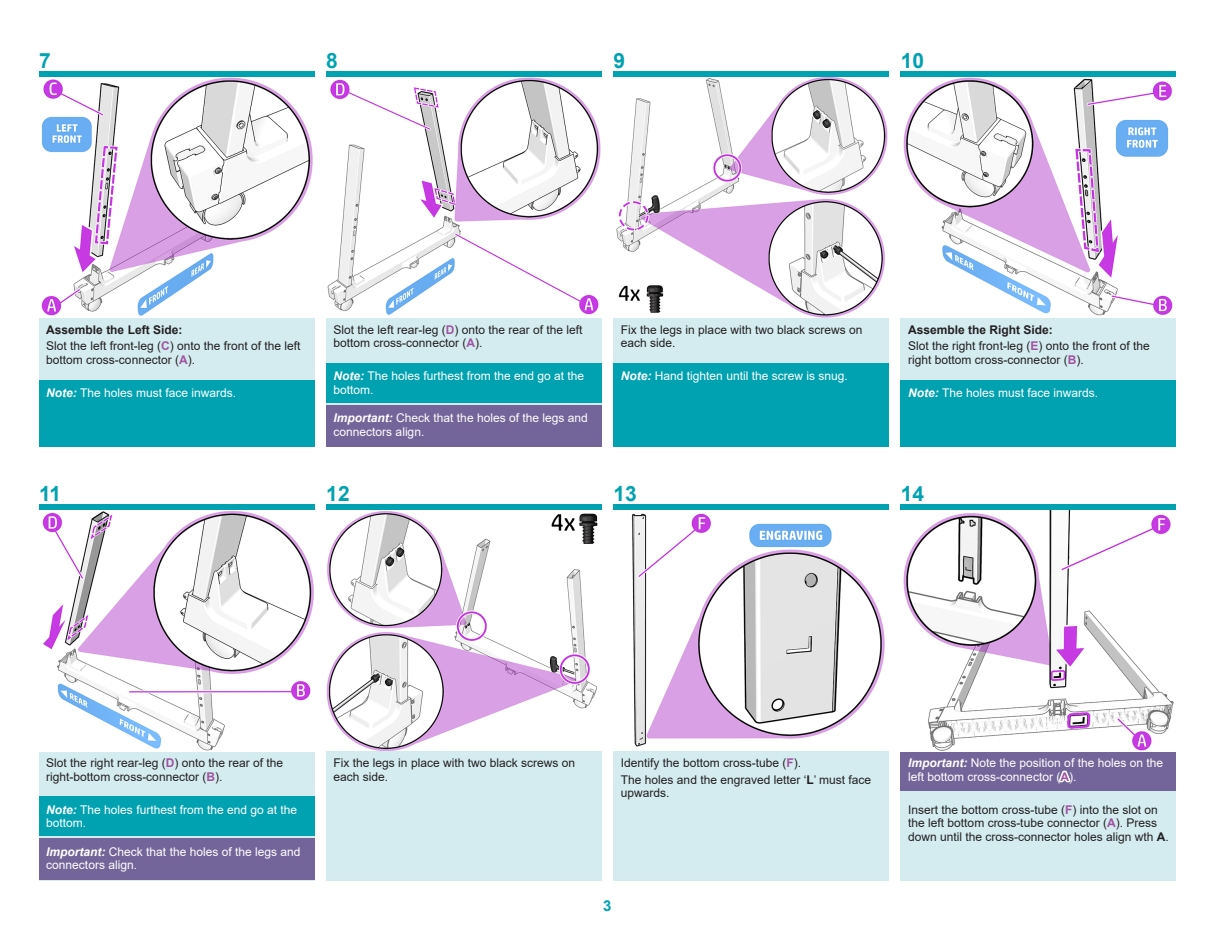
<style>
.page{position:relative;width:1215px;height:945px;background:#fff}
.page>*{position:absolute;margin:0;border:0;box-sizing:border-box;transform-origin:0 0}
.Step_Number{font:700 21px "Arial";color:#00a2b1}
.Subheader{font:700 15px "Arial";color:#00a2b1}
.First_Page_Fine{font:12px/13.5px "Arial";color:#231f20}
.First_Page_Fine-2{font:12px/13.5px "Arial";color:#fff}
.First_Page_Fine-3{font:700 12px "Arial";color:#231f20}
.s1{font-weight:700;color:#a053a0}
.s2{font-weight:700;font-style:italic}
.s3{font-weight:700}
</style>
<div class="page">
<div style="left:901px;top:751px;width:275px;height:129px;background:#d4ecf0"></div>
<div style="left:39px;top:751px;width:275px;height:129px;background:#d4ecf0"></div>
<div style="left:901px;top:318px;width:275px;height:129px;background:#d4ecf0"></div>
<div style="left:614px;top:318px;width:275px;height:129px;background:#d4ecf0"></div>
<div style="left:326px;top:318px;width:275px;height:129px;background:#d4ecf0"></div>
<div style="left:39px;top:318px;width:275px;height:129px;background:#d4ecf0"></div>
<div style="left:39px;top:381px;width:275px;height:66px;background:#00a2b1"></div>
<div style="left:901px;top:381px;width:275px;height:66px;background:#00a2b1"></div>
<div style="left:326px;top:363px;width:275px;height:39px;background:#00a2b1"></div>
<div style="left:39px;top:796px;width:275px;height:40px;background:#00a2b1"></div>
<div style="left:614px;top:363px;width:275px;height:84px;background:#00a2b1"></div>
<div style="left:326px;top:405px;width:275px;height:42px;background:#736599"></div>
<div style="left:39px;top:838px;width:275px;height:42px;background:#736599"></div>
<div style="left:901px;top:751px;width:275px;height:39px;background:#736599"></div>
<img style="left:41px;top:77px;width:272px;height:239px">
<img style="left:42px;top:511px;width:272px;height:240px">
<img style="left:327px;top:77px;width:274px;height:238px">
<img style="left:326px;top:511px;width:272px;height:240px">
<img style="left:616px;top:77px;width:272px;height:241px">
<img style="left:632px;top:513px;width:253px;height:234px">
<img style="left:903px;top:77px;width:270px;height:239px">
<img style="left:903px;top:510px;width:271px;height:241px">
<div style="left:39px;top:71px;width:275px;height:6px;background:#00a2b1"></div>
<div style="left:326px;top:751px;width:275px;height:129px;background:#d4ecf0"></div>
<div style="left:614px;top:751px;width:275px;height:129px;background:#d4ecf0"></div>
<div style="left:39px;top:504px;width:275px;height:6px;background:#00a2b1"></div>
<div style="left:326px;top:71px;width:275px;height:6px;background:#00a2b1"></div>
<div style="left:326px;top:504px;width:275px;height:6px;background:#00a2b1"></div>
<div style="left:614px;top:71px;width:275px;height:6px;background:#00a2b1"></div>
<div style="left:614px;top:504px;width:275px;height:6px;background:#00a2b1"></div>
<div style="left:901px;top:71px;width:275px;height:6px;background:#00a2b1"></div>
<div style="left:901px;top:504px;width:275px;height:6px;background:#00a2b1"></div>
<p class="Step_Number" style="left:39px;top:46px;width:13px">7</p>
<p class="Step_Number" style="left:326px;top:46px;width:13px">8</p>
<p class="Step_Number" style="left:614px;top:46px;width:13px">9</p>
<p class="Step_Number" style="left:901px;top:46px;width:25px">10</p>
<p class="First_Page_Fine-3" style="left:46px;top:321px;width:138px">Assemble the Left Side:</p>
<p class="First_Page_Fine" style="left:46px;top:339px;width:256px">Slot the left front-leg (<span class="s1">C</span>) onto the front of the left bottom cross-connector (<span class="s1">A</span>).</p>
<p class="First_Page_Fine-2" style="left:46px;top:386px;width:191px"><span class="s2">Note:</span> The holes must face inwards.</p>
<p class="Step_Number" style="left:39px;top:479px;width:24px">11</p>
<p class="First_Page_Fine" style="left:334px;top:323px;width:250px">Slot the left rear-leg (<span class="s1">D</span>) onto the rear of the left bottom cross-connector (<span class="s1">A</span>).</p>
<p class="First_Page_Fine-2" style="left:334px;top:369px;width:252px"><span class="s2">Note:</span> The holes furthest from the end go at the bottom.</p>
<p class="First_Page_Fine-2" style="left:334px;top:411px;width:256px"><span class="s2">Important:</span> Check that the holes of the legs and connectors align.</p>
<p class="Step_Number" style="left:326px;top:479px;width:25px">12</p>
<p class="First_Page_Fine" style="left:621px;top:323px;width:243px">Fix the legs in place with two black screws on each side.</p>
<p class="First_Page_Fine-2" style="left:621px;top:369px;width:228px"><span class="s2">Note:</span> Hand tighten until the screw is snug.</p>
<p class="Step_Number" style="left:614px;top:479px;width:25px">13</p>
<p class="First_Page_Fine-3" style="left:908px;top:321px;width:146px">Assemble the Right Side:</p>
<p class="First_Page_Fine" style="left:908px;top:339px;width:243px">Slot the right front-leg (<span class="s1">E</span>) onto the front of the right bottom cross-connector (<span class="s1">B</span>).</p>
<p class="First_Page_Fine-2" style="left:908px;top:386px;width:191px"><span class="s2">Note:</span> The holes must face inwards.</p>
<p class="Step_Number" style="left:901px;top:479px;width:25px">14</p>
<p class="First_Page_Fine" style="left:46px;top:756px;width:238px">Slot the right rear-leg (<span class="s1">D</span>) onto the rear of the right-bottom cross-connector (<span class="s1">B</span>).</p>
<p class="First_Page_Fine-2" style="left:46px;top:803px;width:252px"><span class="s2">Note:</span> The holes furthest from the end go at the bottom.</p>
<p class="First_Page_Fine-2" style="left:46px;top:845px;width:256px"><span class="s2">Important:</span> Check that the holes of the legs and connectors align.</p>
<p class="First_Page_Fine" style="left:334px;top:756px;width:243px">Fix the legs in place with two black screws on each side.</p>
<p class="First_Page_Fine" style="left:621px;top:756px;width:182px">Identify the bottom cross-tube (<span class="s1">F</span>).</p>
<p class="First_Page_Fine" style="left:621px;top:773px;width:252px">The holes and the engraved letter ‘<span class="s3">L</span>’ must face upwards.</p>
<p class="Subheader" style="left:603px;top:896px;width:10px">3</p>
<p class="First_Page_Fine-2" style="left:908px;top:756px;width:256px"><span class="s2">Important:</span> Note the position of the holes on the left bottom cross-connector (<span class="s3">A</span>).</p>
<p class="First_Page_Fine" style="left:908px;top:803px;width:262px">Insert the bottom cross-tube (<span class="s1">F</span>) into the slot on the left bottom cross-tube connector (<span class="s1">A</span>). Press down until the cross-connector holes align wth <span class="s3">A</span>.</p>
</div>
